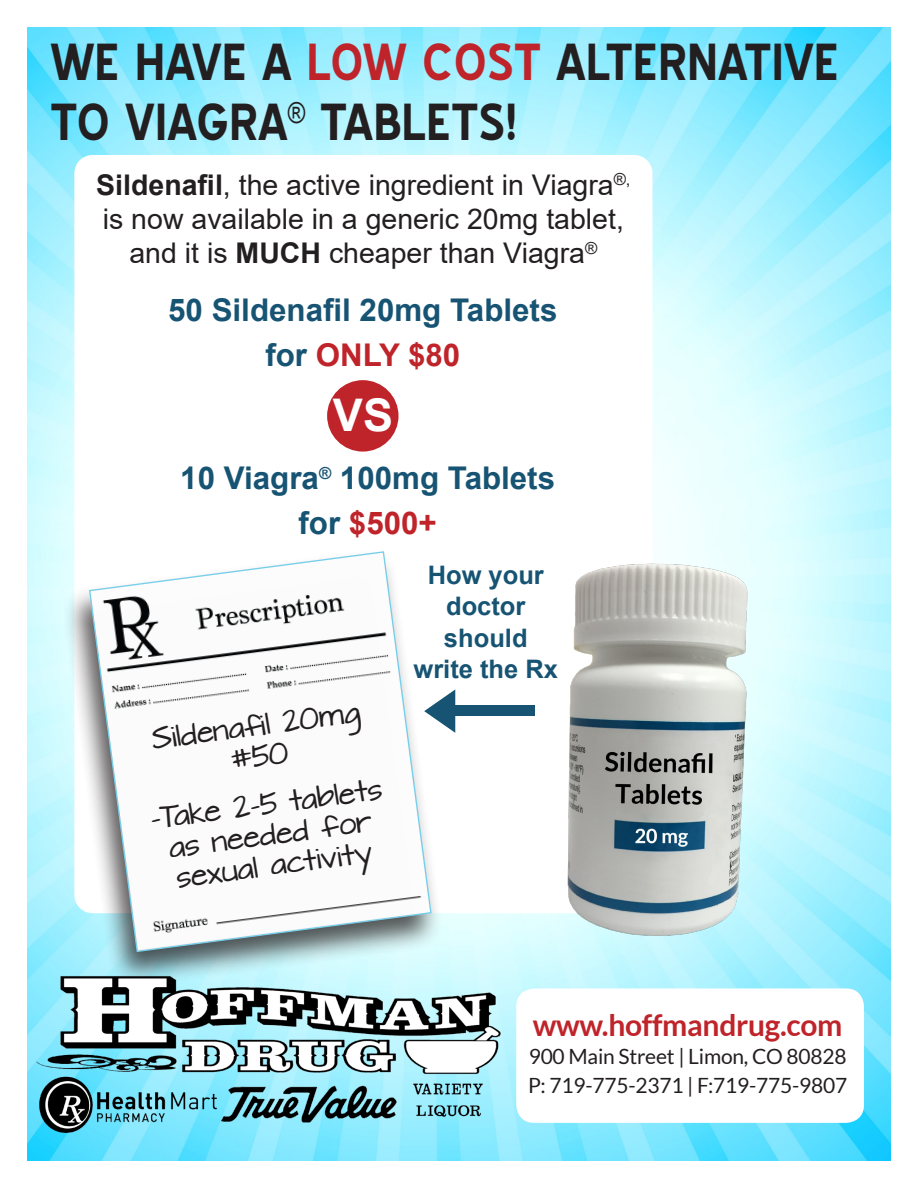
<style>
.page{position:relative;width:918px;height:1188px;background:#fff}
.page>*{position:absolute;margin:0;border:0;box-sizing:border-box;transform-origin:0 0}
.t1{font:700 49.5px "Blue Highway";color:#231f20}
.t2{font:700 45px "Arial";color:#fff}
.t3{font:700 31.35px "Arial";color:#175473}
.t4{font:700 31.35px "Arial";color:#bf242a}
.Sidebar_Head{font:700 30px "Lato";letter-spacing:-.01em;color:#bf242a}
.t5{font:28.5px/34.2px "Arial";color:#231f20;text-align:center}
.t6{font:25.5px/30.6px "Architects Daughter";color:#231f20;text-align:center}
.t7{font:700 25.5px/31.5px "Arial";color:#175473;text-align:center}
.Sidebar_Head-2{font:21px "Lato";letter-spacing:-.01em;color:#231f20}
.s1{color:#bf242a}
.s2{font-weight:700}
.s3{color:#175473}
</style>
<div class="page">
<img style="left:27px;top:27px;width:864px;height:1134px">
<div style="left:83px;top:164px;width:560px;height:740px;background:#fff;border-radius:9px"></div>
<div style="left:74px;top:155px;width:578px;height:758px;border:18px solid #fff;border-radius:9px"></div>
<img style="left:551px;top:543px;width:210px;height:405px">
<div style="left:62px;top:549px;width:381px;height:439px;background:#231f20;opacity:.75"></div>
<svg style="left:88px;top:550px;width:344px;height:403px"></svg>
<div style="left:440px;top:706px;width:94px;height:10px;background:#175473"></div>
<svg style="left:424px;top:689px;width:31px;height:44px"></svg>
<img style="left:37px;top:966px;width:483px;height:171px">
<div style="left:516px;top:988px;width:348px;height:135px;background:#fff;border-radius:18px"></div>
<div style="left:327px;top:380px;width:72px;height:72px;background:#bf242a;border-radius:50%"></div>
<p class="t1" style="left:50px;top:33px;width:790px">WE HAVE A <span class="s1">LOW COST</span> ALTERNATIVE</p>
<p class="t1" style="left:50px;top:92px;width:469px">TO VIAGRA<sup>®</sup> TABLETS!</p>
<p class="t5" style="left:96px;top:167px;width:536px"><span class="s2">Sildenafil</span>, the active ingredient in Viagra<sup>®, </sup>is now available in a generic 20mg tablet, and it is <span class="s2">MUCH</span> cheaper than Viagra<sup>®</sup></p>
<p class="t3" style="left:168px;top:288px;width:391px">50 Sildenafil 20mg Tablets</p>
<p class="t4" style="left:265px;top:333px;width:196px"><span class="s3">for</span> ONLY $80</p>
<p class="t2" style="left:333px;top:384px;width:62px">VS</p>
<p class="t3" style="left:180px;top:456px;width:376px">10 Viagra<sup>®</sup> 100mg Tablets</p>
<p class="t4" style="left:299px;top:501px;width:140px"><span class="s3">for</span> $500+</p>
<p class="t6" style="left:150px;top:726px;width:211px;rotate:-7deg">Sildenafi l 20mg #50</p>
<p class="t6" style="left:149px;top:805px;width:235px;rotate:-7deg">-Take 2-5 tablets as needed for sexual activity</p>
<p class="t7" style="left:414px;top:559px;width:146px">How your doctor should write the Rx</p>
<p class="Sidebar_Head" style="left:533px;top:1008px;width:311px">www.hoffmandrug.com</p>
<p class="Sidebar_Head-2" style="left:529px;top:1045px;width:319px">900 Main Street | Limon, CO 80828</p>
<p class="Sidebar_Head-2" style="left:528px;top:1074px;width:321px">P: 719-775-2371 | F:719-775-9807</p>
</div>
